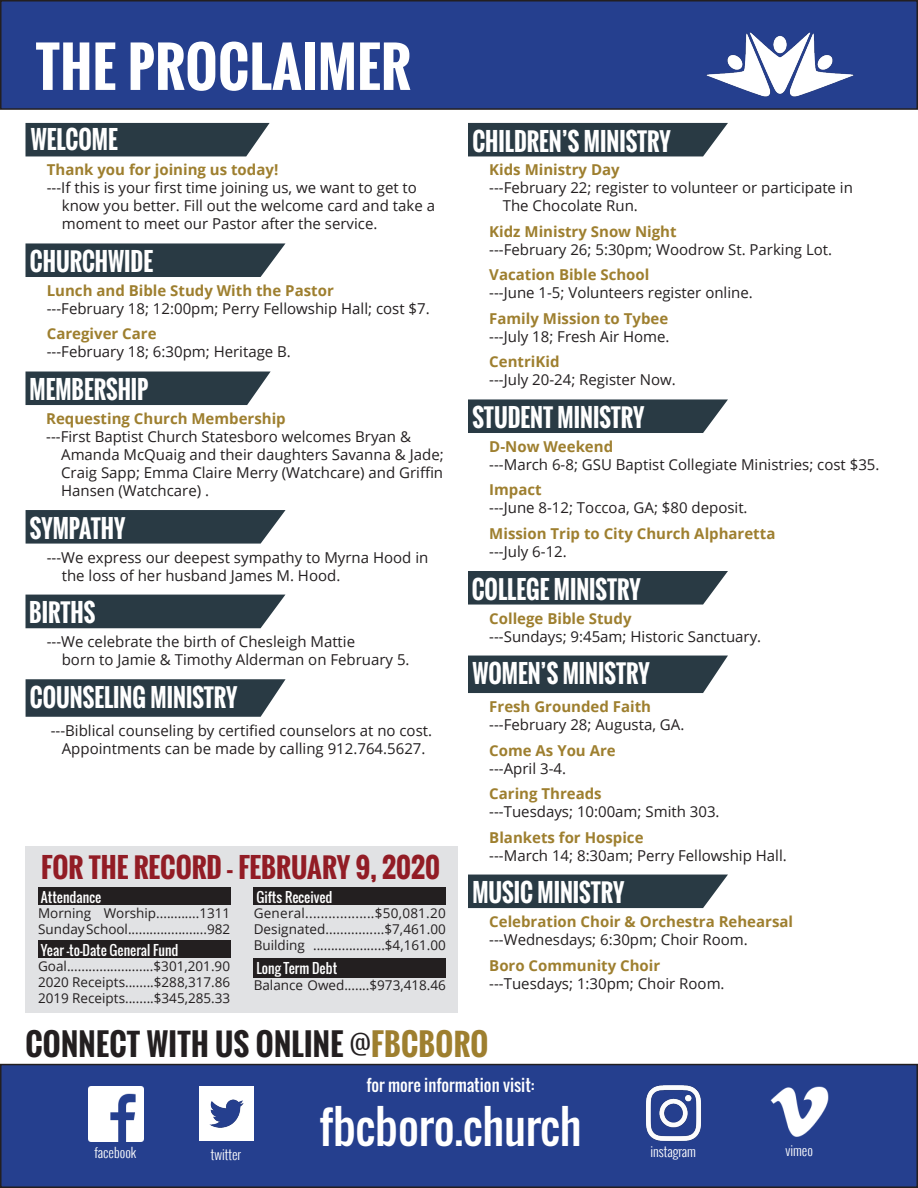
<style>
.page{position:relative;width:918px;height:1188px;background:#fff}
.page>*{position:absolute;margin:0;border:0;box-sizing:border-box;transform-origin:0 0}
.t1{font:700 54px "Oswald";letter-spacing:.01em;color:#fff}
.t2{font:45px "Oswald";color:#fff}
.t3{font:700 30px "Oswald";letter-spacing:.01em;color:#231f20}
.t4{font:700 27px "Oswald";color:#921c25}
.t5{font:700 24.75px "Oswald";color:#fff;scale:.91 1}
.t6{font:16.5px "Oswald";color:#fff}
.t7{font:15px/18px "Open Sans";color:#231f20;text-align:justify}
.t8{font:700 15px "Open Sans";color:#9e7f2f}
.t9{font:13.5px/16.2px "Open Sans";color:#231f20}
.t10{font:13.5px "Oswald";color:#fff}
.t11{font:13.5px "Open Sans";letter-spacing:.02em;color:#231f20}
.t12{font:300 13.5px "Oswald";color:#fff}
.s1{font-weight:300}
.s2{color:#9e7f2f}
</style>
<div class="page">
<div style="left:1px;top:1065px;width:916px;height:122px;background:#253f8e"></div>
<div style="left:0;top:1064px;width:918px;height:124px;border:2px solid #231f20"></div>
<div style="left:1px;top:1px;width:916px;height:108px;background:#253f8e"></div>
<div style="left:0;top:0;width:918px;height:110px;border:2px solid #231f20"></div>
<img style="left:706px;top:32px;width:148px;height:65px">
<div style="left:26px;top:846px;width:432px;height:166px;background:#e1e2e4"></div>
<div style="left:38px;top:940px;width:192px;height:18px;background:#231f20"></div>
<div style="left:254px;top:958px;width:192px;height:20px;background:#231f20"></div>
<div style="left:38px;top:887px;width:192px;height:17px;background:#231f20"></div>
<div style="left:254px;top:887px;width:192px;height:17px;background:#231f20"></div>
<img style="left:88px;top:1086px;width:56px;height:56px">
<img style="left:199px;top:1087px;width:54px;height:54px">
<img style="left:646px;top:1085px;width:55px;height:57px">
<img style="left:770px;top:1086px;width:59px;height:51px">
<svg style="left:26px;top:243px;width:259px;height:34px;background:#35454f"></svg>
<div style="left:468px;top:656px;width:260px;height:37px;background:#293a44"></div>
<div style="left:26px;top:372px;width:245px;height:33px;background:#293a44"></div>
<svg style="left:468px;top:399px;width:260px;height:34px;background:#35454f"></svg>
<svg style="left:468px;top:571px;width:260px;height:34px;background:#35454e"></svg>
<div style="left:468px;top:123px;width:260px;height:33px;background:#293a44"></div>
<div style="left:468px;top:875px;width:260px;height:33px;background:#293a44"></div>
<svg style="left:26px;top:679px;width:260px;height:38px;background:#35454f"></svg>
<svg style="left:26px;top:510px;width:260px;height:34px;background:#35454f"></svg>
<div style="left:26px;top:595px;width:259px;height:33px;background:#293a44"></div>
<div style="left:26px;top:123px;width:244px;height:33px;background:#293a44"></div>
<p class="t1" style="left:36px;top:26px;width:376px">THE PROCLAIMER</p>
<p class="t5" style="left:31px;top:121px;width:97px">WELCOME</p>
<p class="t8" style="left:47px;top:159px;width:233px">Thank you for joining us today!</p>
<p class="t7" style="left:47px;top:179px;width:372px">---If this is your first time joining us, we want to get to</p>
<p class="t7" style="left:62px;top:197px;width:375px">know you better. Fill out the welcome card and take a moment to meet our Pastor after the service.</p>
<p class="t5" style="left:30px;top:243px;width:137px">CHURCHWIDE</p>
<p class="t8" style="left:47px;top:280px;width:289px">Lunch and Bible Study With the Pastor</p>
<p class="t7" style="left:47px;top:299px;width:384px">---February 18; 12:00pm; Perry Fellowship Hall; cost $7.</p>
<p class="t8" style="left:47px;top:323px;width:111px">Caregiver Care</p>
<p class="t7" style="left:47px;top:343px;width:246px">---February 18; 6:30pm; Heritage B.</p>
<p class="t5" style="left:30px;top:371px;width:132px">MEMBERSHIP</p>
<p class="t8" style="left:46px;top:408px;width:241px">Requesting Church Membership</p>
<p class="t7" style="left:46px;top:427px;width:366px">---First Baptist Church Statesboro welcomes Bryan &amp;</p>
<p class="t7" style="left:61px;top:445px;width:384px">Amanda McQuaig and their daughters Savanna &amp; Jade; Craig Sapp; Emma Claire Merry (Watchcare) and Griffin Hansen (Watchcare) .</p>
<p class="t5" style="left:30px;top:509px;width:106px">SYMPATHY</p>
<p class="t7" style="left:47px;top:548px;width:383px">---We express our deepest sympathy to Myrna Hood in</p>
<p class="t7" style="left:62px;top:566px;width:280px">the loss of her husband James M. Hood.</p>
<p class="t5" style="left:29px;top:594px;width:74px">BIRTHS</p>
<p class="t7" style="left:47px;top:632px;width:310px">---We celebrate the birth of Chesleigh Mattie</p>
<p class="t7" style="left:62px;top:650px;width:349px">born to Jamie &amp; Timothy Alderman on February 5.</p>
<p class="t5" style="left:30px;top:679px;width:230px">COUNSELING MINISTRY</p>
<p class="t7" style="left:51px;top:721px;width:383px">---Biblical counseling by certified counselors at no cost.</p>
<p class="t7" style="left:62px;top:739px;width:365px">Appointments can be made by calling 912.764.5627.</p>
<p class="t4" style="left:41px;top:847px;width:401px">FOR THE RECORD - FEBRUARY 9, 2020</p>
<p class="t10" style="left:41px;top:887px;width:62px">Attendance</p>
<p class="t10" style="left:256px;top:887px;width:77px">Gifts Received</p>
<p class="t11" style="left:254px;top:904px;width:194px">General..................$50,081.20</p>
<p class="t9" style="left:254px;top:921px;width:194px">Designated................$7,461.00</p>
<p class="t9" style="left:254px;top:937px;width:194px">Building ....................$4,161.00</p>
<p class="t9" style="left:38px;top:904px;width:194px">Morning Worship............1311</p>
<p class="t9" style="left:38px;top:921px;width:194px">Sunday School......................982</p>
<p class="t10" style="left:41px;top:940px;width:139px">Year -to-Date General Fund</p>
<p class="t9" style="left:38px;top:957px;width:194px">Goal........................$301,201.90<br>2020 Receipts........$288,317.86</p>
<p class="t9" style="left:38px;top:990px;width:194px">2019 Receipts........$345,285.33</p>
<p class="t10" style="left:256px;top:958px;width:82px">Long Term Debt</p>
<p class="t9" style="left:254px;top:977px;width:194px">Balance Owed.......$973,418.46</p>
<p class="t5" style="left:472px;top:122px;width:220px">CHILDREN’S MINISTRY</p>
<p class="t8" style="left:489px;top:159px;width:132px">Kids Ministry Day</p>
<p class="t7" style="left:489px;top:179px;width:365px">---February 22; register to volunteer or participate in</p>
<p class="t7" style="left:503px;top:197px;width:137px">The Chocolate Run.</p>
<p class="t8" style="left:489px;top:221px;width:189px">Kidz Ministry Snow Night</p>
<p class="t7" style="left:489px;top:240px;width:344px">---February 26; 5:30pm; Woodrow St. Parking Lot.</p>
<p class="t8" style="left:489px;top:264px;width:162px">Vacation Bible School</p>
<p class="t7" style="left:489px;top:284px;width:265px">---June 1-5; Volunteers register online.</p>
<p class="t8" style="left:489px;top:308px;width:180px">Family Mission to Tybee</p>
<p class="t7" style="left:489px;top:327px;width:182px">---July 18; Fresh Air Home.</p>
<p class="t8" style="left:489px;top:351px;width:72px">CentriKid</p>
<p class="t7" style="left:489px;top:371px;width:188px">---July 20-24; Register Now.</p>
<p class="t5" style="left:472px;top:399px;width:191px">STUDENT MINISTRY</p>
<p class="t8" style="left:489px;top:436px;width:125px">D-Now Weekend</p>
<p class="t7" style="left:489px;top:455px;width:392px">---March 6-8; GSU Baptist Collegiate Ministries; cost $35.</p>
<p class="t8" style="left:489px;top:479px;width:54px">Impact</p>
<p class="t7" style="left:489px;top:499px;width:260px">---June 8-12; Toccoa, GA; $80 deposit.</p>
<p class="t8" style="left:489px;top:523px;width:288px">Mission Trip to City Church Alpharetta</p>
<p class="t7" style="left:489px;top:542px;width:79px">---July 6-12.</p>
<p class="t5" style="left:472px;top:571px;width:187px">COLLEGE MINISTRY</p>
<p class="t8" style="left:489px;top:607px;width:144px">College Bible Study</p>
<p class="t7" style="left:489px;top:627px;width:273px">---Sundays; 9:45am; Historic Sanctuary.</p>
<p class="t5" style="left:472px;top:655px;width:196px">WOMEN’S MINISTRY</p>
<p class="t8" style="left:489px;top:696px;width:163px">Fresh Grounded Faith</p>
<p class="t7" style="left:489px;top:715px;width:197px">---February 28; Augusta, GA.</p>
<p class="t8" style="left:489px;top:739px;width:128px">Come As You Are</p>
<p class="t7" style="left:489px;top:759px;width:78px">---April 3-4.</p>
<p class="t8" style="left:489px;top:783px;width:114px">Caring Threads</p>
<p class="t7" style="left:489px;top:802px;width:232px">---Tuesdays; 10:00am; Smith 303.</p>
<p class="t8" style="left:489px;top:826px;width:156px">Blankets for Hospice</p>
<p class="t7" style="left:489px;top:846px;width:299px">---March 14; 8:30am; Perry Fellowship Hall.</p>
<p class="t5" style="left:472px;top:874px;width:169px">MUSIC MINISTRY</p>
<p class="t8" style="left:489px;top:911px;width:305px">Celebration Choir &amp; Orchestra Rehearsal</p>
<p class="t7" style="left:489px;top:930px;width:260px">---Wednesdays; 6:30pm; Choir Room.</p>
<p class="t8" style="left:489px;top:955px;width:172px">Boro Community Choir</p>
<p class="t7" style="left:489px;top:974px;width:237px">---Tuesdays; 1:30pm; Choir Room.</p>
<p class="t3" style="left:26px;top:1021px;width:464px">CONNECT WITH US ONLINE <span class="s1">@</span><span class="s2">FBCBORO</span></p>
<p class="t6" style="left:366px;top:1073px;width:170px">for more information visit:</p>
<p class="t2" style="left:319px;top:1093px;width:264px">fbcboro.church</p>
<p class="t12" style="left:94px;top:1143px;width:43px">facebook</p>
<p class="t12" style="left:211px;top:1145px;width:32px">twitter</p>
<p class="t12" style="left:651px;top:1141px;width:47px">instagram</p>
<p class="t12" style="left:786px;top:1140px;width:29px">vimeo</p>
</div>
